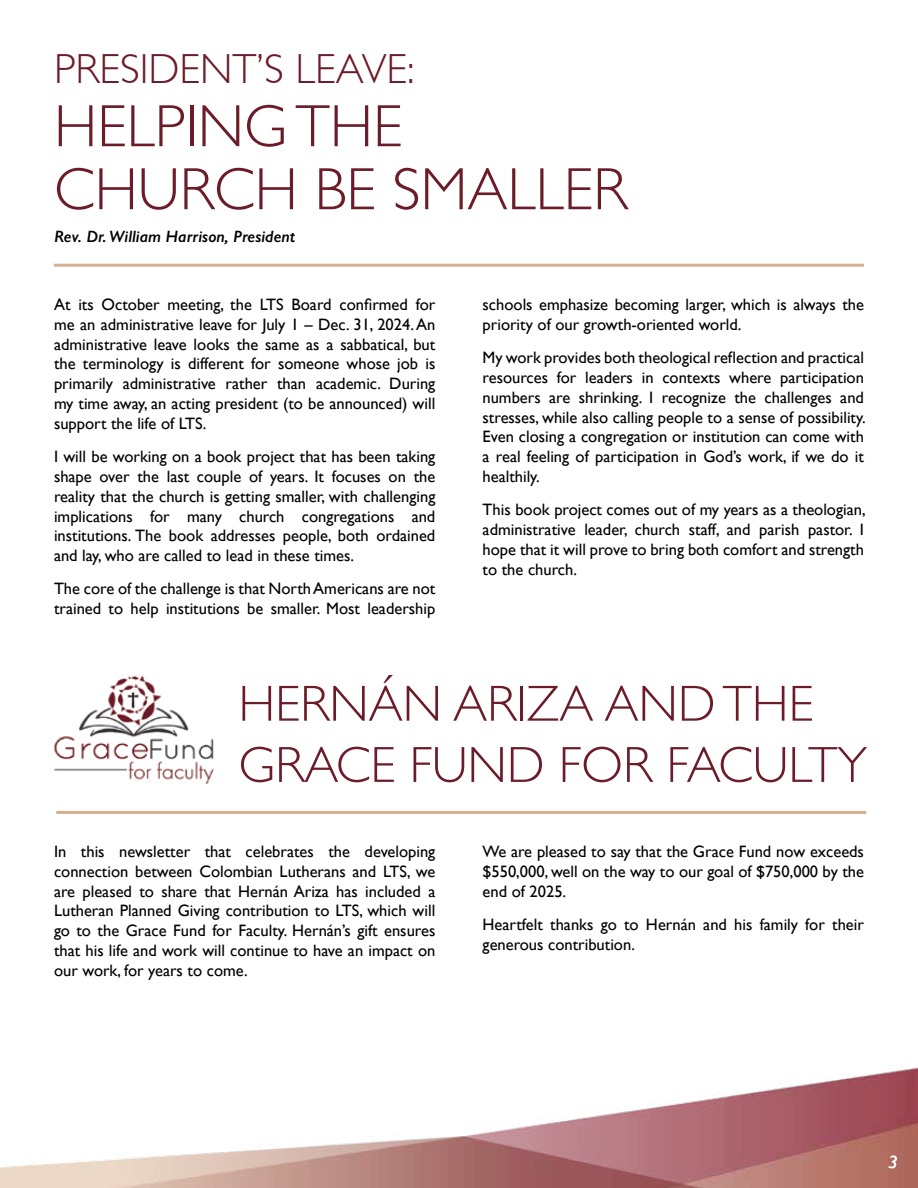
<style>
.page{position:relative;width:918px;height:1188px;background:#fff}
.page>*{position:absolute;margin:0;border:0;box-sizing:border-box;transform-origin:0 0}
.t1{font:300 60px/63px "Gill Sans";color:#6c1b28}
.t2{font:300 51px/61.2px "Gill Sans";color:#6c1b28}
.t3{font:300 42px "Gill Sans";color:#6c1b28}
.t4{font:italic 18px "Gill Sans";color:#fff}
.t5{font:16.5px/19.8px "Gill Sans";color:#000;text-align:justify}
.t6{font:italic 600 16.5px "Gill Sans";color:#000}
</style>
<div class="page">
<img style="left:0;top:1067px;width:918px;height:121px">
<hr style="left:56px;top:264px;width:806px;height:3px;background:#d6b18f">
<hr style="left:58px;top:811px;width:807px;height:3px;background:#d6b18f">
<img style="left:54px;top:675px;width:160px;height:109px">
<h3 class="t3" style="left:54px;top:36px;width:362px">PRESIDENT’S LEAVE:</h3>
<h1 class="t1" style="left:54px;top:92px;width:575px">HELPING THE<br>CHURCH BE SMALLER</h1>
<p class="t6" style="left:54px;top:226px;width:243px">Rev. Dr. William Harrison, President</p>
<p class="t5" style="left:54px;top:294px;width:383px">At its October meeting, the LTS Board confirmed for me an administrative leave for July 1 – Dec. 31, 2024. An administrative leave looks the same as a sabbatical, but the terminology is different for someone whose job is primarily administrative rather than academic. During my time away, an acting president (to be announced) will support the life of LTS.</p>
<p class="t5" style="left:54px;top:447px;width:383px">I will be working on a book project that has been taking shape over the last couple of years. It focuses on the reality that the church is getting smaller, with challenging implications for many church congregations and institutions. The book addresses people, both ordained and lay, who are called to lead in these times.</p>
<p class="t5" style="left:54px;top:579px;width:383px">The core of the challenge is that North Americans are not trained to help institutions be smaller. Most leadership</p>
<p class="t5" style="left:483px;top:294px;width:383px">schools emphasize becoming larger, which is always the priority of our growth-oriented world.</p>
<p class="t5" style="left:483px;top:348px;width:385px">My work provides both theological reflection and practical resources for leaders in contexts where participation numbers are shrinking. I recognize the challenges and stresses, while also calling people to a sense of possibility.<br>Even closing a congregation or institution can come with a real feeling of participation in God’s work, if we do it healthily.</p>
<p class="t5" style="left:483px;top:500px;width:385px">This book project comes out of my years as a theologian, administrative leader, church staff, and parish pastor. I hope that it will prove to bring both comfort and strength to the church.</p>
<h2 class="t2" style="left:238px;top:671px;width:630px">HERNÁN ARIZA AND THE<br>GRACE FUND FOR FACULTY</h2>
<p class="t5" style="left:54px;top:841px;width:383px">In this newsletter that celebrates the developing connection between Colombian Lutherans and LTS, we are pleased to share that Hernán Ariza has included a Lutheran Planned Giving contribution to LTS, which will go to the Grace Fund for Faculty. Hernán’s gift ensures that his life and work will continue to have an impact on our work, for years to come.</p>
<p class="t5" style="left:483px;top:841px;width:383px">We are pleased to say that the Grace Fund now exceeds $550,000, well on the way to our goal of $750,000 by the end of 2025.</p>
<p class="t5" style="left:483px;top:914px;width:383px">Heartfelt thanks go to Hernán and his family for their generous contribution.</p>
<p class="t4" style="left:888px;top:1151px;width:11px">3</p>
</div>
